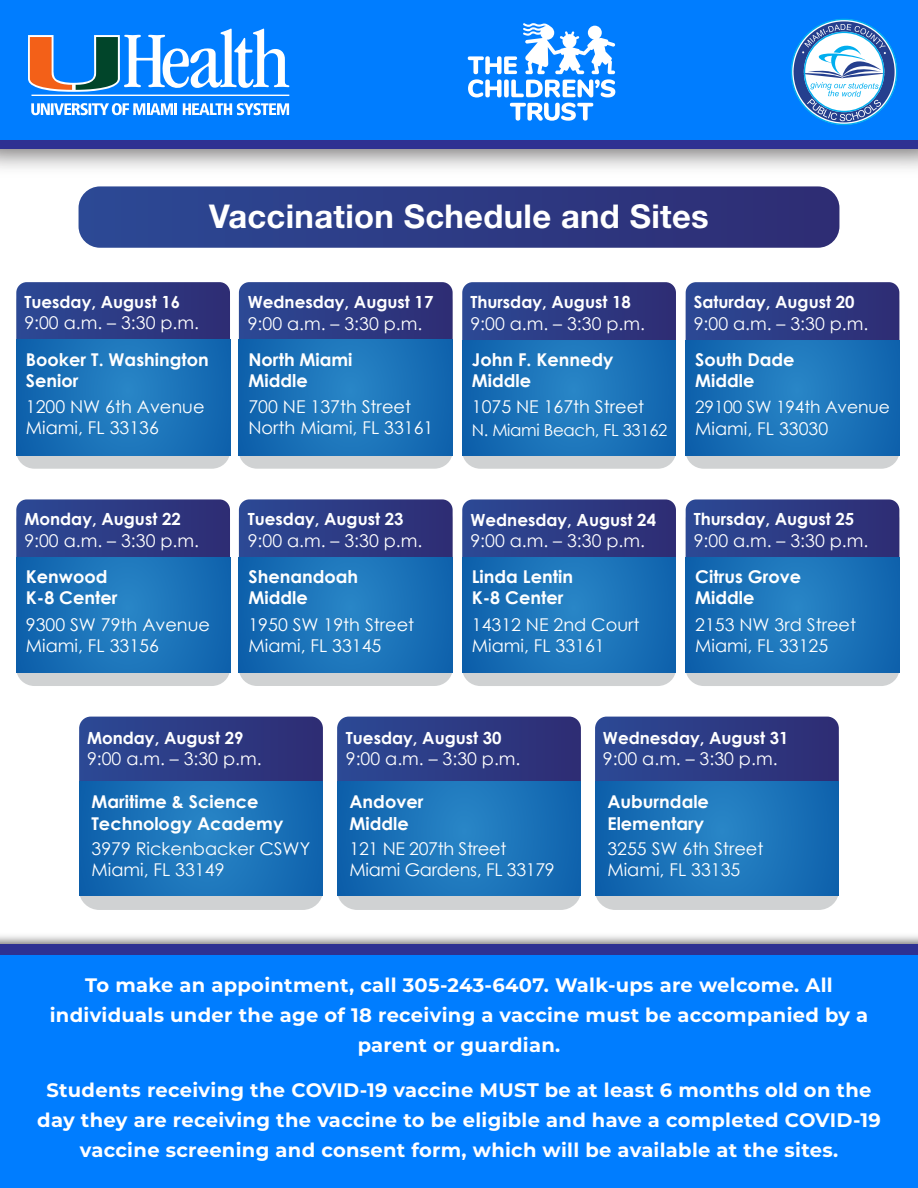
<style>
.page{position:relative;width:918px;height:1188px;background:#fff}
.page>*{position:absolute;margin:0;border:0;box-sizing:border-box;transform-origin:0 0}
.t1{font:700 32.85px "Helvetica Neue LT Std";letter-spacing:.01em;color:#fff}
.t2{font:700 19.5px/30px "Montserrat";letter-spacing:.015em;color:#fff;text-align:center}
.t3{font:17.55px/21.1px "Century Gothic";color:#fff}
.t4{font:700 17.55px/21.1px "Century Gothic";color:#fff}
.t5{font:17.55px/21.1px "Century Gothic";letter-spacing:-.02em;color:#fff}
.t6{font:17.1px "Century Gothic";letter-spacing:-.005em;color:#fff}
.t7{font:700 16.8px "Century Gothic";color:#fff}
.t8{font:16.5px "Century Gothic";letter-spacing:-.02em;color:#fff}
</style>
<div class="page">
<div style="left:0;top:23px;width:918px;height:126px;background:#2e3192"></div>
<div style="left:0;top:0;width:918px;height:140px;background:#007dff"></div>
<svg style="left:791px;top:19px;width:106px;height:106px"></svg>
<svg style="left:28px;top:28px;width:261px;height:68px"></svg>
<svg style="left:183px;top:103px;width:106px;height:12px"></svg>
<svg style="left:31px;top:103px;width:146px;height:12px"></svg>
<svg style="left:468px;top:23px;width:147px;height:74px"></svg>
<svg style="left:510px;top:103px;width:83px;height:18px"></svg>
<div style="left:0;top:946px;width:918px;height:242px;background:#007dff"></div>
<div style="left:0;top:944px;width:918px;height:11px;background:#2e3192"></div>
<svg style="left:79px;top:186px;width:760px;height:62px;background:#313e86"></svg>
<div style="left:337px;top:720px;width:244px;height:190px;background:#d0d2d3;border-radius:20px"></div>
<svg style="left:337px;top:717px;width:244px;height:64px;background:#2d3b84"></svg>
<svg style="left:337px;top:781px;width:244px;height:114px;background:#1971b7"></svg>
<div style="left:595px;top:720px;width:244px;height:190px;background:#d0d2d3;border-radius:20px"></div>
<svg style="left:595px;top:717px;width:244px;height:64px;background:#2d3b84"></svg>
<svg style="left:595px;top:781px;width:244px;height:114px;background:#1971b7"></svg>
<div style="left:79px;top:720px;width:244px;height:190px;background:#d0d2d3;border-radius:20px"></div>
<svg style="left:79px;top:717px;width:244px;height:64px;background:#2d3b84"></svg>
<svg style="left:79px;top:781px;width:244px;height:114px;background:#1971b7"></svg>
<div style="left:16px;top:285px;width:214px;height:184px;background:#d0d2d3;border-radius:18px"></div>
<svg style="left:16px;top:282px;width:214px;height:58px;background:#2e3d86"></svg>
<svg style="left:16px;top:340px;width:214px;height:116px;background:#1971b7"></svg>
<div style="left:239px;top:285px;width:214px;height:184px;background:#d0d2d3;border-radius:18px"></div>
<svg style="left:239px;top:282px;width:214px;height:58px;background:#2e3d85"></svg>
<svg style="left:239px;top:340px;width:214px;height:116px;background:#1971b7"></svg>
<div style="left:462px;top:285px;width:214px;height:184px;background:#d0d2d3;border-radius:18px"></div>
<svg style="left:462px;top:282px;width:214px;height:58px;background:#2e3c85"></svg>
<svg style="left:462px;top:340px;width:214px;height:116px;background:#1971b7"></svg>
<div style="left:686px;top:285px;width:213px;height:184px;background:#d0d2d3;border-radius:18px"></div>
<svg style="left:686px;top:282px;width:213px;height:58px;background:#2e3c85"></svg>
<svg style="left:686px;top:340px;width:213px;height:116px;background:#1971b7"></svg>
<div style="left:16px;top:502px;width:214px;height:184px;background:#d0d2d3;border-radius:18px"></div>
<svg style="left:16px;top:499px;width:214px;height:58px;background:#2f3d85"></svg>
<svg style="left:16px;top:557px;width:214px;height:116px;background:#1971b7"></svg>
<div style="left:239px;top:502px;width:214px;height:184px;background:#d0d2d3;border-radius:18px"></div>
<svg style="left:239px;top:499px;width:214px;height:58px;background:#2f3d85"></svg>
<svg style="left:239px;top:557px;width:214px;height:116px;background:#1971b7"></svg>
<div style="left:462px;top:502px;width:214px;height:184px;background:#d0d2d3;border-radius:18px"></div>
<svg style="left:462px;top:499px;width:214px;height:58px;background:#2f3d85"></svg>
<svg style="left:462px;top:557px;width:214px;height:116px;background:#1971b7"></svg>
<div style="left:686px;top:502px;width:213px;height:184px;background:#d0d2d3;border-radius:18px"></div>
<svg style="left:686px;top:499px;width:213px;height:58px;background:#2f3d85"></svg>
<svg style="left:686px;top:557px;width:213px;height:116px;background:#1971b7"></svg>
<h1 class="t1" style="left:209px;top:196px;width:501px">Vaccination Schedule and Sites</h1>
<p class="t7" style="left:24px;top:289px;width:157px">Tuesday, August 16</p>
<p class="t3" style="left:24px;top:312px;width:176px">9:00 a.m. – 3:30 p.m.</p>
<p class="t7" style="left:248px;top:289px;width:187px">Wednesday, August 17</p>
<p class="t3" style="left:248px;top:312px;width:176px">9:00 a.m. – 3:30 p.m.</p>
<p class="t7" style="left:470px;top:289px;width:162px">Thursday, August 18</p>
<p class="t3" style="left:470px;top:313px;width:176px">9:00 a.m. – 3:30 p.m.</p>
<p class="t7" style="left:694px;top:289px;width:162px">Saturday, August 20</p>
<p class="t3" style="left:694px;top:312px;width:176px">9:00 a.m. – 3:30 p.m.</p>
<p class="t4" style="left:26px;top:348px;width:184px">Booker T. Washington<br>Senior</p>
<p class="t3" style="left:26px;top:396px;width:180px">1200 NW 6th Avenue<br>Miami, FL 33136</p>
<p class="t7" style="left:24px;top:506px;width:158px">Monday, August 22</p>
<p class="t3" style="left:24px;top:530px;width:176px">9:00 a.m. – 3:30 p.m.</p>
<p class="t4" style="left:26px;top:565px;width:93px">Kenwood<br>K-8 Center</p>
<p class="t3" style="left:26px;top:613px;width:186px">9300 SW 79th Avenue<br>Miami, FL 33156</p>
<p class="t4" style="left:248px;top:348px;width:106px">North Miami<br>Middle</p>
<p class="t3" style="left:248px;top:396px;width:186px">700 NE 137th Street<br>North Miami, FL 33161</p>
<p class="t7" style="left:248px;top:507px;width:157px">Tuesday, August 23</p>
<p class="t3" style="left:248px;top:530px;width:176px">9:00 a.m. – 3:30 p.m.</p>
<p class="t4" style="left:248px;top:565px;width:111px">Shenandoah<br>Middle</p>
<p class="t3" style="left:248px;top:613px;width:167px">1950 SW 19th Street<br>Miami, FL 33145</p>
<p class="t4" style="left:472px;top:348px;width:143px">John F. Kennedy<br>Middle</p>
<p class="t3" style="left:472px;top:396px;width:174px">1075 NE 167th Street</p>
<p class="t8" style="left:472px;top:418px;width:197px">N. Miami Beach, FL 33162</p>
<p class="t4" style="left:695px;top:348px;width:101px">South Dade<br>Middle</p>
<p class="t6" style="left:695px;top:395px;width:196px">29100 SW 194th Avenue</p>
<p class="t3" style="left:695px;top:418px;width:134px">Miami, FL 33030</p>
<p class="t7" style="left:470px;top:507px;width:187px">Wednesday, August 24</p>
<p class="t3" style="left:470px;top:530px;width:176px">9:00 a.m. – 3:30 p.m.</p>
<p class="t4" style="left:472px;top:565px;width:103px">Linda Lentin<br>K-8 Center</p>
<p class="t3" style="left:472px;top:613px;width:169px">14312 NE 2nd Court<br>Miami, FL 33161</p>
<p class="t7" style="left:694px;top:506px;width:162px">Thursday, August 25</p>
<p class="t3" style="left:694px;top:530px;width:176px">9:00 a.m. – 3:30 p.m.</p>
<p class="t4" style="left:695px;top:565px;width:107px">Citrus Grove<br>Middle</p>
<p class="t3" style="left:695px;top:613px;width:162px">2153 NW 3rd Street<br>Miami, FL 33125</p>
<p class="t7" style="left:87px;top:725px;width:158px">Monday, August 29</p>
<p class="t3" style="left:87px;top:748px;width:176px">9:00 a.m. – 3:30 p.m.</p>
<p class="t4" style="left:92px;top:791px;width:193px">Maritime &amp; Science<br>Technology Academy</p>
<p class="t3" style="left:92px;top:837px;width:220px">3979 Rickenbacker CSWY<br>Miami, FL 33149</p>
<p class="t7" style="left:346px;top:725px;width:157px">Tuesday, August 30</p>
<p class="t3" style="left:346px;top:748px;width:176px">9:00 a.m. – 3:30 p.m.</p>
<p class="t4" style="left:350px;top:791px;width:75px">Andover<br>Middle</p>
<p class="t5" style="left:350px;top:837px;width:207px">121 NE 207th Street<br>Miami Gardens, FL 33179</p>
<p class="t7" style="left:603px;top:725px;width:187px">Wednesday, August 31</p>
<p class="t3" style="left:603px;top:748px;width:176px">9:00 a.m. – 3:30 p.m.</p>
<p class="t4" style="left:607px;top:791px;width:103px">Auburndale<br>Elementary</p>
<p class="t3" style="left:607px;top:837px;width:158px">3255 SW 6th Street<br>Miami, FL 33135</p>
<p class="t2" style="left:50px;top:969px;width:820px">To make an appointment, call 305-243-6407. Walk-ups are welcome. All individuals under the age of 18 receiving a vaccine must be accompanied by a parent or guardian.</p>
<p class="t2" style="left:37px;top:1074px;width:845px">Students receiving the COVID-19 vaccine MUST be at least 6 months old on the day they are receiving the vaccine to be eligible and have a completed COVID-19 vaccine screening and consent form, which will be available at the sites.</p>
</div>
